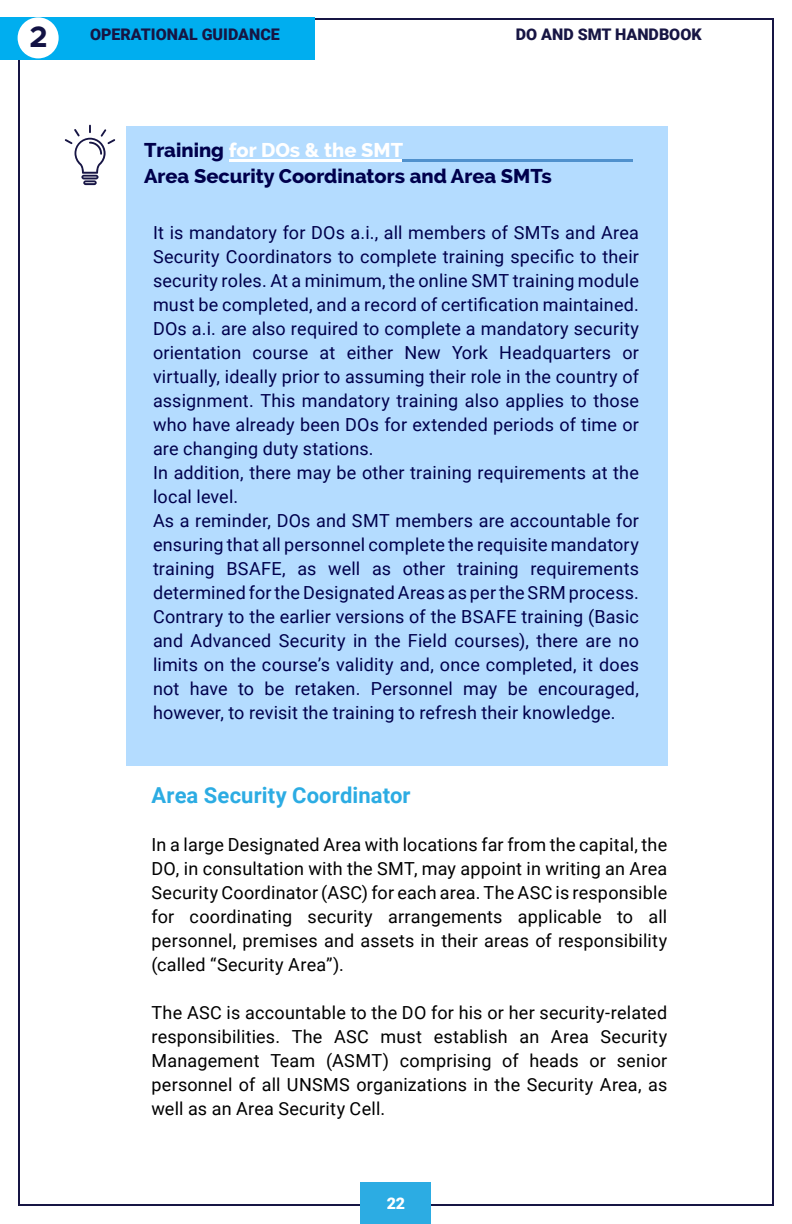
<style>
.page{position:relative;width:792px;height:1224px;background:#fff}
.page>*{position:absolute;margin:0;border:0;box-sizing:border-box;transform-origin:0 0}
.t1{font:700 29.6px "Metropolis";color:#121244}
.t2{font:700 22px "Roboto";letter-spacing:.005em;color:#2cace3}
.t3{font:800 20px/26px "Raleway";color:#00004c}
.t4{font:18px/24px "Roboto";letter-spacing:.01em;color:#00004c}
.t5{font:18px/24px "Roboto";letter-spacing:.01em;color:#000;text-align:justify}
.t6{font:900 16px "Roboto";color:#171543}
.t7{font:900 16px "Roboto";color:#fff}
.s1{color:#fff}
</style>
<div class="page">
<div style="left:360px;top:1182px;width:71px;height:42px;background:#2cace3"></div>
<div style="left:0;top:18px;width:314px;height:42px;background:#00aeef"></div>
<div style="left:18px;top:17px;width:41px;height:41px;background:#fff;border-radius:50%"></div>
<div style="left:126px;top:126px;width:541px;height:639px;background:#b4dcff"></div>
<hr style="left:230px;top:160px;width:174px;height:2px;background:#fff">
<hr style="left:403px;top:160px;width:230px;height:2px;background:#5091cd">
<svg style="left:65px;top:125px;width:50px;height:60px"></svg>
<h1 class="t1" style="left:30px;top:18px;width:20px">2</h1>
<p class="t6" style="left:90px;top:23px;width:191px">OPERATIONAL GUIDANCE</p>
<p class="t6" style="left:516px;top:23px;width:187px">DO AND SMT HANDBOOK</p>
<p class="t3" style="left:144px;top:137px;width:409px">Training <span class="s1">for DOs &amp; the SMT<br></span>Area Security Coordinators and Area SMTs</p>
<p class="t4" style="left:153px;top:220px;width:488px">It is mandatory for DOs a.i., all members of SMTs and Area Security Coordinators to complete training specific to their security roles. At a minimum, the online SMT training module must be completed, and a record of certification maintained.<br>DOs a.i. are also required to complete a mandatory security orientation course at either New York Headquarters or virtually, ideally prior to assuming their role in the country of assignment. This mandatory training also applies to those who have already been DOs for extended periods of time or are changing duty stations.<br>In addition, there may be other training requirements at the local level.<br>As a reminder, DOs and SMT members are accountable for ensuring that all personnel complete the requisite mandatory training BSAFE, as well as other training requirements determined for the Designated Areas as per the SRM process.<br>Contrary to the earlier versions of the BSAFE training (Basic and Advanced Security in the Field courses), there are no limits on the course’s validity and, once completed, it does not have to be retaken. Personnel may be encouraged, however, to revisit the training to refresh their knowledge.</p>
<p class="t2" style="left:152px;top:779px;width:261px">Area Security Coordinator</p>
<p class="t5" style="left:152px;top:832px;width:517px">In a large Designated Area with locations far from the capital, the DO, in consultation with the SMT, may appoint in writing an Area Security Coordinator (ASC) for each area. The ASC is responsible for coordinating security arrangements applicable to all personnel, premises and assets in their areas of responsibility (called “Security Area”).</p>
<p class="t5" style="left:152px;top:999px;width:517px">The ASC is accountable to the DO for his or her security-related responsibilities. The ASC must establish an Area Security Management Team (ASMT) comprising of heads or senior personnel of all UNSMS organizations in the Security Area, as well as an Area Security Cell.</p>
<p class="t7" style="left:387px;top:1192px;width:20px">22</p>
</div>
